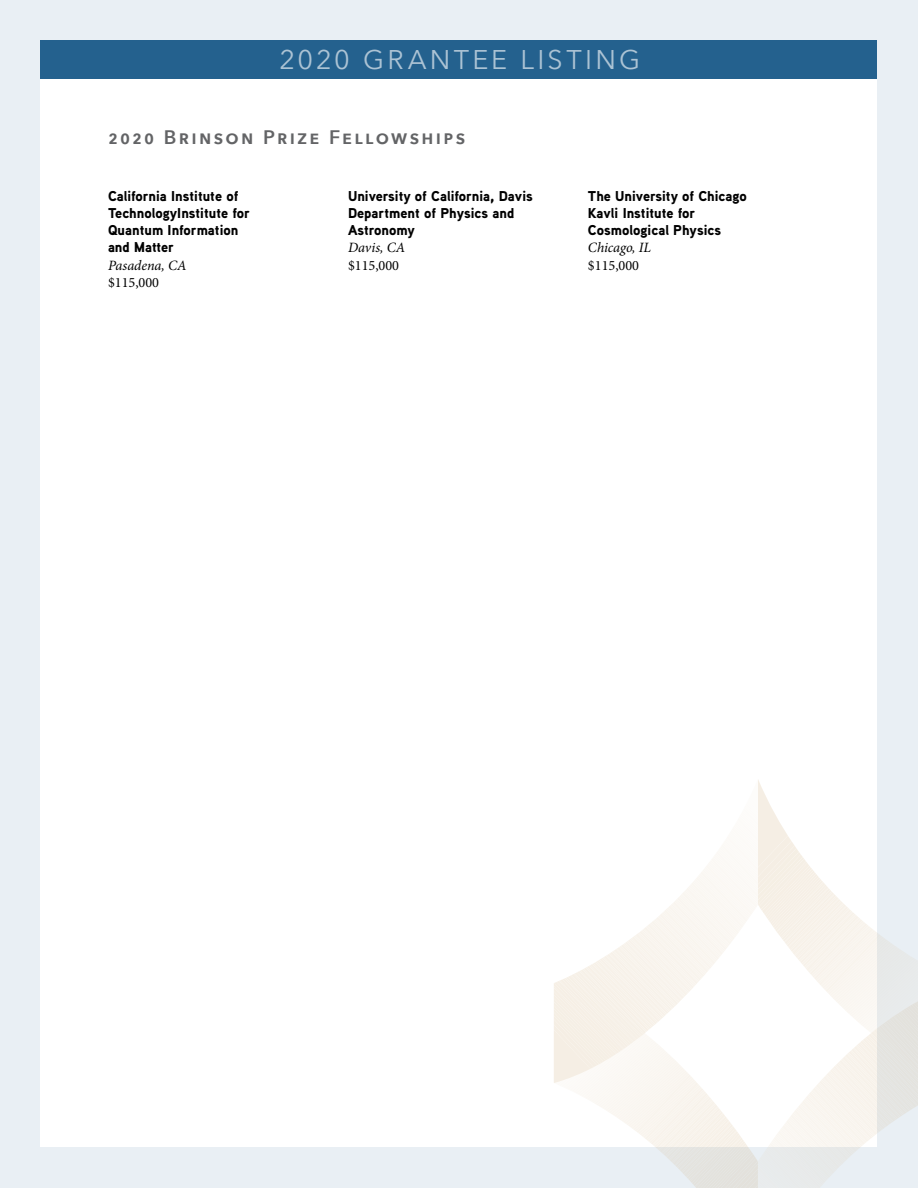
<style>
.page{position:relative;width:918px;height:1188px;background:#e9eff4}
.page>*{position:absolute;margin:0;border:0;box-sizing:border-box;transform-origin:0 0}
.t1{font:27px "Avenir Next";letter-spacing:.12em;color:#acc3d4}
.t2{font:600 19.5px "Avenir Next";letter-spacing:.115em;color:#636466}
.t3{font:900 14.25px/17.2px "Aaux Pro";color:#000}
.t4{font:italic 14.25px "Minion Pro";color:#000}
.t5{font:14.25px "Minion Pro";color:#000}
</style>
<div class="page">
<div style="left:40px;top:40px;width:838px;height:1108px;background:#fff"></div>
<div style="left:40px;top:40px;width:838px;height:39px;background:#24618e"></div>
<svg style="left:554px;top:779px;width:364px;height:409px"></svg>
<h1 class="t1" style="left:279px;top:37px;width:362px">2020 GRANTEE LISTING</h1>
<h2 class="t2" style="left:108px;top:120px;width:359px">2020 Brinson Prize Fellowships</h2>
<p class="t3" style="left:108px;top:187px;width:143px">California Institute of<br>TechnologyInstitute for<br>Quantum Information and Matter</p>
<p class="t4" style="left:108px;top:255px;width:80px">Pasadena, CA</p>
<p class="t5" style="left:108px;top:273px;width:53px">$115,000</p>
<p class="t3" style="left:348px;top:187px;width:186px">University of California, Davis<br>Department of Physics and<br>Astronomy</p>
<p class="t4" style="left:348px;top:238px;width:59px">Davis, CA</p>
<p class="t5" style="left:348px;top:256px;width:53px">$115,000</p>
<p class="t3" style="left:588px;top:187px;width:161px">The University of Chicago<br>Kavli Institute for<br>Cosmological Physics</p>
<p class="t4" style="left:588px;top:238px;width:65px">Chicago, IL</p>
<p class="t5" style="left:588px;top:256px;width:53px">$115,000</p>
</div>
